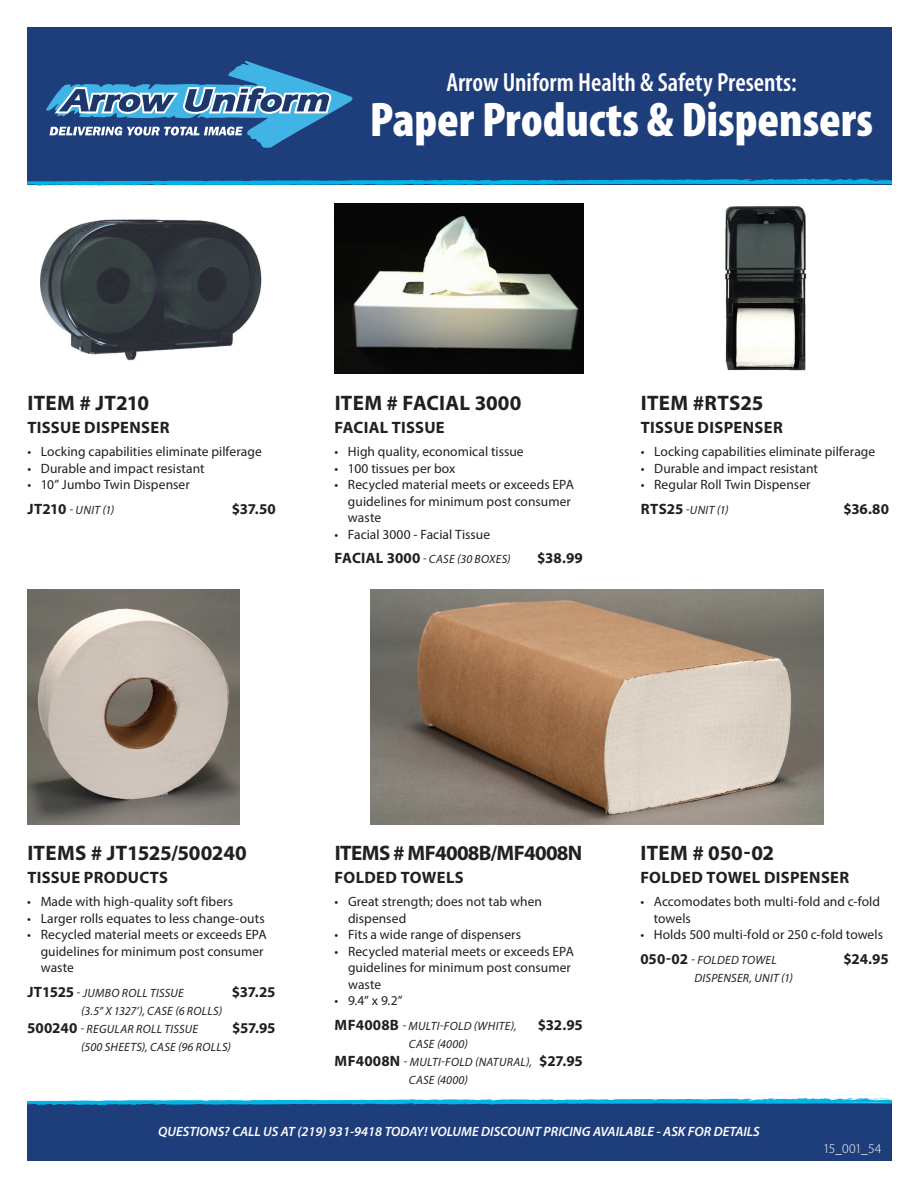
<style>
.page{position:relative;width:918px;height:1188px;background:#fff}
.page>*{position:absolute;margin:0;border:0;box-sizing:border-box;transform-origin:0 0}
.t1{font:900 condensed 48.9px "Myriad Pro";color:#fff}
.t2{font:600 condensed 26.4px "Myriad Pro";color:#fff}
.Item_Number_-_Black{font:700 21px "Myriad Pro";letter-spacing:-.005em;color:#231f20}
.Item_Number_-_Black-2{font:700 21px "Myriad Pro";letter-spacing:-.03em;color:#231f20}
.Item_Number_-_Black-3{font:700 21px "Myriad Pro";letter-spacing:.015em;color:#231f20}
.Product_Description{font:700 16.5px "Myriad Pro";letter-spacing:.02em;color:#231f20}
.Item_Number_-_Black-4{font:700 16.5px "Myriad Pro";letter-spacing:.02em;color:#231f20}
.Price_-_Black{font:700 15px "Myriad Pro";letter-spacing:-.005em;color:#231f20}
.t3{font:13.5px/16.5px "Myriad Pro";letter-spacing:.005em;color:#231f20}
.t4{font:italic 600 13.5px "Myriad Pro";color:#fff}
.t5{font:300 13.5px "Myriad Pro";letter-spacing:-.02em;color:#fff}
.Price_-_Black-2{font:italic 12px "Myriad Pro";letter-spacing:.025em;color:#231f20}
.s1{font-weight:700;font-style:normal;font-size:15px}
</style>
<div class="page">
<div style="left:27px;top:1103px;width:865px;height:58px;background:#1e3d7b"></div>
<svg style="left:27px;top:1098px;width:865px;height:8px"></svg>
<div style="left:27px;top:27px;width:865px;height:157px;background:#1e3d7b"></div>
<svg style="left:27px;top:179px;width:865px;height:7px"></svg>
<svg style="left:46px;top:60px;width:307px;height:88px"></svg>
<img style="left:40px;top:219px;width:222px;height:142px">
<img style="left:725px;top:206px;width:81px;height:165px">
<img style="left:370px;top:589px;width:453px;height:235px">
<img style="left:27px;top:589px;width:212px;height:235px">
<img style="left:334px;top:203px;width:249px;height:171px">
<p class="t2" style="left:446px;top:66px;width:352px">Arrow Uniform Health &amp; Safety Presents:</p>
<p class="t1" style="left:370px;top:89px;width:505px">Paper Products &amp; Dispensers</p>
<p class="Item_Number_-_Black" style="left:28px;top:389px;width:123px">ITEM # JT210</p>
<p class="Item_Number_-_Black-4" style="left:28px;top:416px;width:143px">TISSUE DISPENSER</p>
<p class="t3" style="left:27px;top:443px;width:236px">• Locking capabilities eliminate pilferage</p>
<p class="t3" style="left:27px;top:460px;width:179px">• Durable and impact resistant</p>
<p class="t3" style="left:27px;top:476px;width:164px">• 10” Jumbo Twin Dispenser</p>
<p class="Price_-_Black-2" style="left:28px;top:502px;width:88px"><span class="s1">JT210</span> - UNIT (1)</p>
<p class="Price_-_Black" style="left:232px;top:499px;width:45px">$37.50</p>
<p class="Item_Number_-_Black" style="left:335px;top:389px;width:188px">ITEM # FACIAL 3000</p>
<p class="Product_Description" style="left:335px;top:416px;width:112px">FACIAL TISSUE</p>
<p class="t3" style="left:334px;top:443px;width:191px">• High quality, economical tissue</p>
<p class="t3" style="left:334px;top:460px;width:123px">• 100 tissues per box</p>
<p class="t3" style="left:348px;top:476px;width:227px;text-indent:-14px">• Recycled material meets or exceeds EPA guidelines for minimum post consumer waste</p>
<p class="t3" style="left:334px;top:526px;width:157px">• Facial 3000 - Facial Tissue</p>
<p class="Price_-_Black-2" style="left:335px;top:552px;width:178px"><span class="s1">FACIAL 3000</span> - CASE (30 BOXES)</p>
<p class="Price_-_Black" style="left:537px;top:548px;width:47px">$38.99</p>
<p class="Item_Number_-_Black-3" style="left:641px;top:389px;width:124px">ITEM #RTS25</p>
<p class="Product_Description" style="left:641px;top:416px;width:143px">TISSUE DISPENSER</p>
<p class="t3" style="left:641px;top:443px;width:236px">• Locking capabilities eliminate pilferage</p>
<p class="t3" style="left:641px;top:460px;width:179px">• Durable and impact resistant</p>
<p class="t3" style="left:641px;top:476px;width:171px">• Regular Roll Twin Dispenser</p>
<p class="Price_-_Black-2" style="left:641px;top:502px;width:89px"><span class="s1">RTS25</span> -UNIT (1)</p>
<p class="Price_-_Black" style="left:843px;top:499px;width:47px">$36.80</p>
<p class="Item_Number_-_Black" style="left:27px;top:839px;width:221px">ITEMS # JT1525/500240</p>
<p class="Product_Description" style="left:27px;top:867px;width:142px">TISSUE PRODUCTS</p>
<p class="t3" style="left:27px;top:893px;width:207px">• Made with high-quality soft fibers</p>
<p class="t3" style="left:27px;top:910px;width:239px">• Larger rolls equates to less change-outs</p>
<p class="t3" style="left:41px;top:926px;width:227px;text-indent:-14px">• Recycled material meets or exceeds EPA guidelines for minimum post consumer waste</p>
<p class="Price_-_Black-2" style="left:27px;top:986px;width:158px"><span class="s1">JT1525</span> - JUMBO ROLL TISSUE</p>
<p class="Price_-_Black" style="left:232px;top:982px;width:45px">$37.25</p>
<p class="Price_-_Black-2" style="left:81px;top:1004px;width:142px">(3.5” X 1327’), CASE (6 ROLLS)</p>
<p class="Price_-_Black-2" style="left:27px;top:1022px;width:173px"><span class="s1">500240</span> - REGULAR ROLL TISSUE</p>
<p class="Price_-_Black" style="left:232px;top:1018px;width:45px">$57.95</p>
<p class="Price_-_Black-2" style="left:81px;top:1040px;width:151px">(500 SHEETS), CASE (96 ROLLS)</p>
<p class="Item_Number_-_Black-2" style="left:335px;top:839px;width:249px">ITEMS # MF4008B/MF4008N</p>
<p class="Product_Description" style="left:335px;top:867px;width:131px">FOLDED TOWELS</p>
<p class="t3" style="left:348px;top:893px;width:196px;text-indent:-14px">• Great strength; does not tab when dispensed</p>
<p class="t3" style="left:335px;top:926px;width:188px">• Fits a wide range of dispensers</p>
<p class="t3" style="left:348px;top:943px;width:227px;text-indent:-14px">• Recycled material meets or exceeds EPA guidelines for minimum post consumer waste</p>
<p class="t3" style="left:335px;top:992px;width:70px">• 9.4” x 9.2”</p>
<p class="Price_-_Black-2" style="left:335px;top:1019px;width:183px"><span class="s1">MF4008B</span> - MULTI-FOLD (WHITE),</p>
<p class="Price_-_Black" style="left:538px;top:1015px;width:47px">$32.95</p>
<p class="Price_-_Black-2" style="left:409px;top:1037px;width:61px">CASE (4000)</p>
<p class="Price_-_Black-2" style="left:335px;top:1055px;width:250px"><span class="s1">MF4008N</span> - MULTI-FOLD (NATURAL), <span class="s1">$27.95</span></p>
<p class="Price_-_Black-2" style="left:409px;top:1073px;width:61px">CASE (4000)</p>
<p class="Item_Number_-_Black" style="left:641px;top:839px;width:135px">ITEM # 050-02</p>
<p class="Product_Description" style="left:641px;top:867px;width:210px">FOLDED TOWEL DISPENSER</p>
<p class="t3" style="left:654px;top:893px;width:228px;text-indent:-14px">• Accomodates both multi-fold and c-fold towels</p>
<p class="t3" style="left:640px;top:926px;width:244px">• Holds 500 multi-fold or 250 c-fold towels</p>
<p class="Price_-_Black-2" style="left:640px;top:953px;width:138px"><span class="s1">050-02</span> - FOLDED TOWEL</p>
<p class="Price_-_Black" style="left:843px;top:949px;width:47px">$24.95</p>
<p class="Price_-_Black-2" style="left:694px;top:971px;width:100px">DISPENSER, UNIT (1)</p>
<p class="t4" style="left:158px;top:1123px;width:603px">QUESTIONS? CALL US AT (219) 931-9418 TODAY! VOLUME DISCOUNT PRICING AVAILABLE - ASK FOR DETAILS</p>
<p class="t5" style="left:823px;top:1141px;width:60px">15_001_54</p>
</div>
